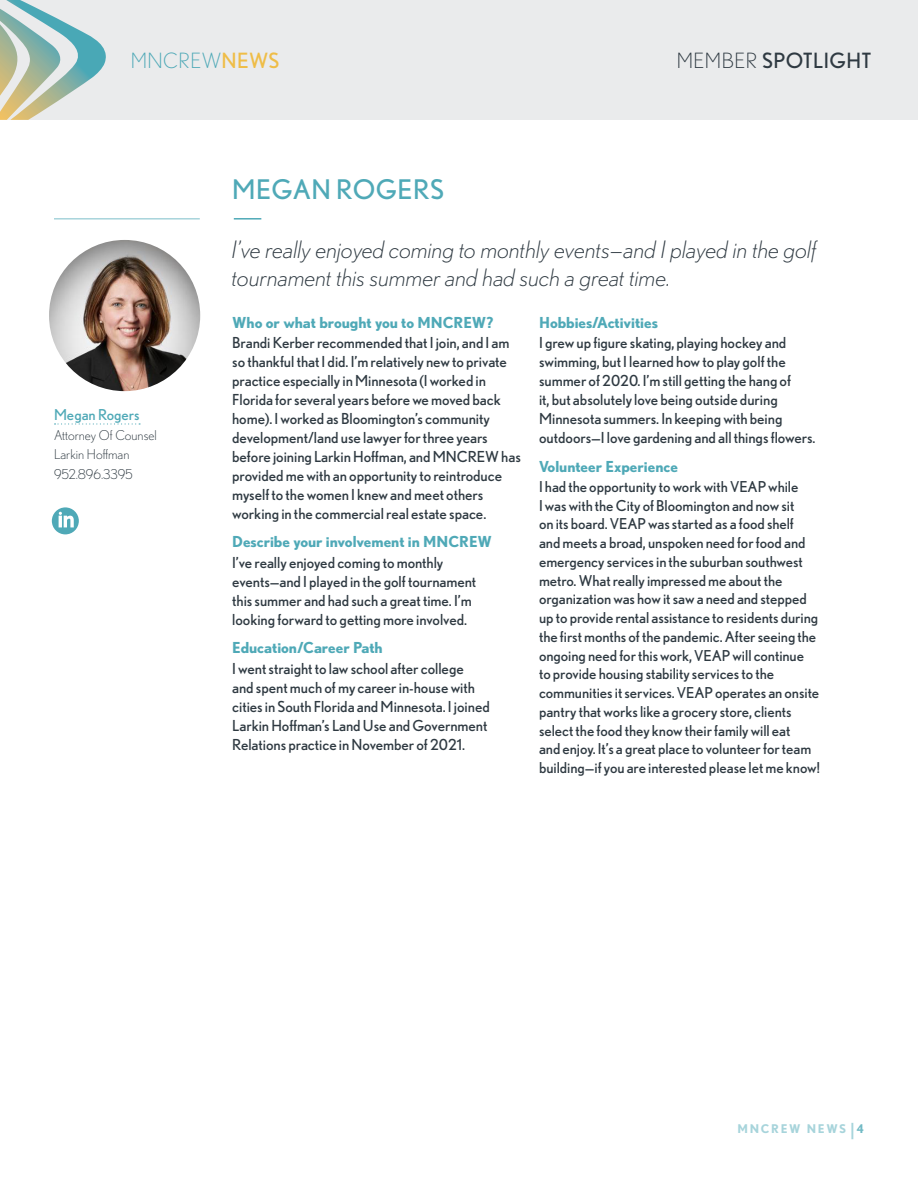
<style>
.page{position:relative;width:918px;height:1188px;background:#fff}
.page>*{position:absolute;margin:0;border:0;box-sizing:border-box;transform-origin:0 0}
.Page_Headline{font:27px "Nobel";letter-spacing:.02em;color:#4fa9b7}
.Intro_paragraph{font:italic 300 24px/28.5px "Nobel";color:#2f3a42}
.Page_Headline-2{font:21px "Nobel";letter-spacing:.02em;color:#2f3a42}
.t1{font:300 21px "Nobel";letter-spacing:.02em;color:#4fa9b7}
.Body_Copy{font:15.15px/18.9px "Nobel";letter-spacing:-.005em;color:#2f3a42}
.Body_Subheads{font:700 15.15px "Nobel";letter-spacing:-.005em;color:#4fa9b7}
.Body_Copy-2{font:15px/18.8px "Nobel";letter-spacing:-.005em;color:#2f3a42}
.Contact_Info_Content{font:15px "Nobel";color:#4fa9b7}
.Contact_Info_Content-2{font:300 13.5px "Nobel";color:#2f3a42}
.t2{font:700 12px "Nobel";letter-spacing:.14em;color:#a7d4db}
.s1{font-weight:400;color:#efbd47}
.s2{font-weight:300}
.s3{font-size:18px}
.s4{color:#72bac5}
</style>
<div class="page">
<div style="left:0;top:0;width:918px;height:120px;background:#eaebec"></div>
<svg style="left:0;top:0;width:106px;height:120px"></svg>
<img style="left:49px;top:240px;width:151px;height:151px;border-radius:76px">
<svg style="left:52px;top:507px;width:27px;height:27px"></svg>
<svg style="left:55px;top:423px;width:85px;height:2px"></svg>
<hr style="left:54px;top:218px;width:146px;height:2px;background:#a7d4db">
<hr style="left:234px;top:218px;width:27px;height:2px;background:#4fa9b7">
<h3 class="t1" style="left:131px;top:48px;width:150px">MNCREW<span class="s1">NEWS</span></h3>
<p class="Page_Headline" style="left:232px;top:173px;width:213px">MEGAN ROGERS</p>
<p class="Page_Headline-2" style="left:677px;top:48px;width:196px"><span class="s2">MEMBER</span> SPOTLIGHT</p>
<p class="Contact_Info_Content" style="left:54px;top:406px;width:87px">Megan Rogers</p>
<p class="Contact_Info_Content-2" style="left:54px;top:427px;width:104px">Attorney Of Counsel</p>
<p class="Contact_Info_Content-2" style="left:54px;top:447px;width:77px">Larkin Hoffman</p>
<p class="Contact_Info_Content-2" style="left:54px;top:466px;width:80px">952.896.3395</p>
<p class="Intro_paragraph" style="left:232px;top:235px;width:586px">I’ve really enjoyed coming to monthly events—and I played in the golf tournament this summer and had such a great time.</p>
<p class="Body_Subheads" style="left:232px;top:313px;width:263px">Who or what brought you to MNCREW?</p>
<p class="Body_Copy" style="left:232px;top:333px;width:290px">Brandi Kerber recommended that I join, and I am so thankful that I did. I’m relatively new to private practice especially in Minnesota (I worked in Florida for several years before we moved back home). I worked as Bloomington’s community development/land use lawyer for three years before joining Larkin Hoffman, and MNCREW has provided me with an opportunity to reintroduce myself to the women I knew and meet others working in the commercial real estate space.</p>
<p class="Body_Subheads" style="left:232px;top:533px;width:261px">Describe your involvement in MNCREW</p>
<p class="Body_Copy" style="left:232px;top:553px;width:246px">I’ve really enjoyed coming to monthly events—and I played in the golf tournament this summer and had such a great time. I’m looking forward to getting more involved.</p>
<p class="Body_Subheads" style="left:232px;top:639px;width:152px">Education/Career Path</p>
<p class="Body_Copy" style="left:232px;top:659px;width:259px">I went straight to law school after college<br>and spent much of my career in-house with cities in South Florida and Minnesota. I joined Larkin Hoffman’s Land Use and Government Relations practice in November of 2021.</p>
<p class="Body_Subheads" style="left:539px;top:313px;width:120px">Hobbies/Activities</p>
<p class="Body_Copy" style="left:539px;top:333px;width:278px">I grew up figure skating, playing hockey and swimming, but I learned how to play golf the summer of 2020. I’m still getting the hang of<br>it, but absolutely love being outside during Minnesota summers. In keeping with being outdoors—I love gardening and all things flowers.</p>
<p class="Body_Subheads" style="left:539px;top:457px;width:140px">Volunteer Experience</p>
<p class="Body_Copy-2" style="left:539px;top:477px;width:282px">I had the opportunity to work with VEAP while<br>I was with the City of Bloomington and now sit<br>on its board. VEAP was started as a food shelf<br>and meets a broad, unspoken need for food and emergency services in the suburban southwest metro. What really impressed me about the organization was how it saw a need and stepped up to provide rental assistance to residents during the first months of the pandemic. After seeing the ongoing need for this work, VEAP will continue<br>to provide housing stability services to the communities it services. VEAP operates an onsite pantry that works like a grocery store, clients select the food they know their family will eat<br>and enjoy. It’s a great place to volunteer for team building—if you are interested please let me know!</p>
<p class="t2" style="left:738px;top:1121px;width:128px">MNCREW NEWS <span class="s3">|</span> <span class="s4">4</span></p>
</div>
